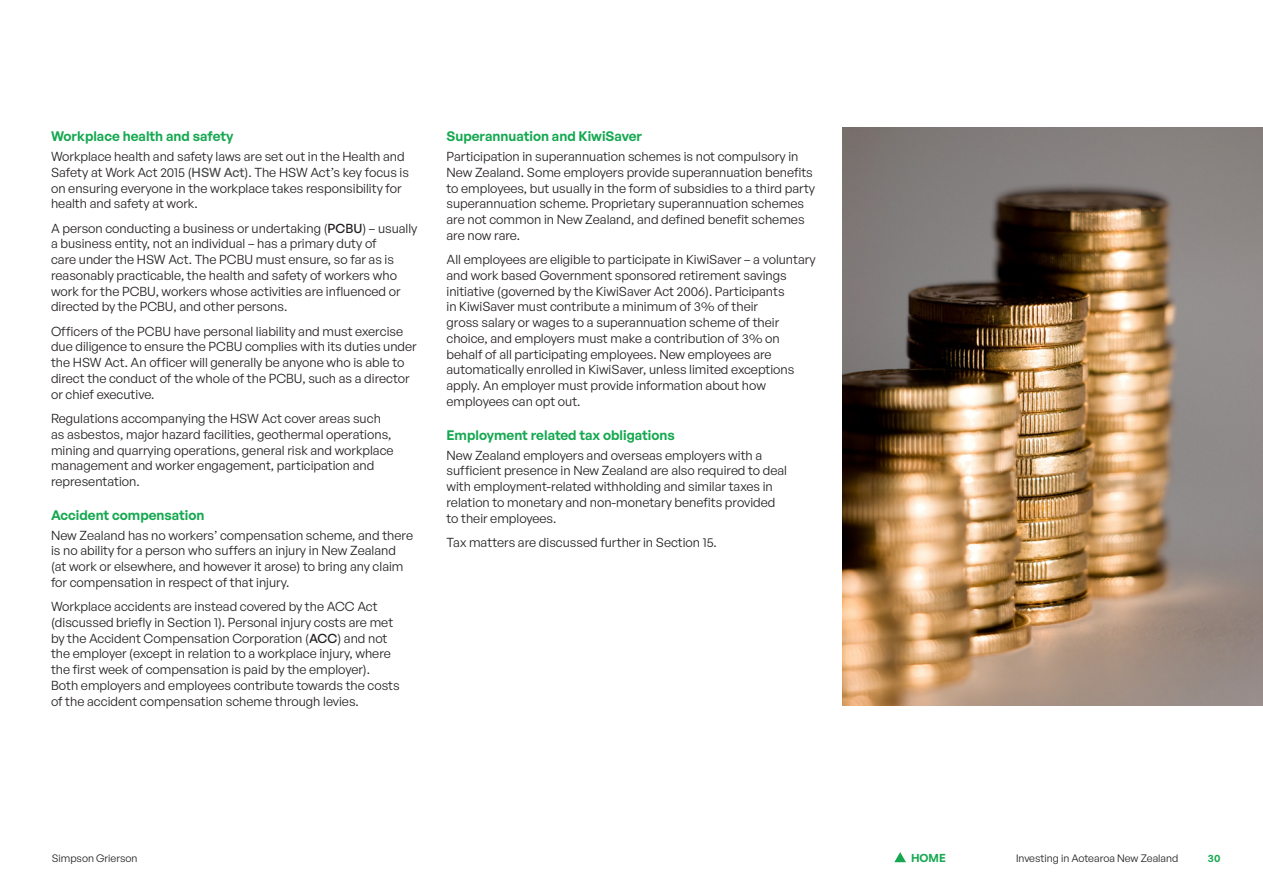
<style>
.page{position:relative;width:1263px;height:893px;background:#fff}
.page>*{position:absolute;margin:0;border:0;box-sizing:border-box;transform-origin:0 0}
.Body_Titles_-_Green{font:600 13.5px "General Sans";color:#15a850}
.Body_Copy{font:12.75px/15.8px "General Sans";color:#231f20}
.t1{font:600 11.25px "General Sans";color:#15a850}
.t2{font:10.5px "General Sans";color:#231f20}
.t3{font:600 10.5px "General Sans";color:#15a850}
.s1{font-weight:500;color:#4b4c4d}
.s2{font-weight:500}
</style>
<div class="page">
<img style="left:842px;top:128px;width:421px;height:577px">
<svg style="left:894px;top:852px;width:12px;height:10px"></svg>
<p class="Body_Titles_-_Green" style="left:51px;top:128px;width:184px">Workplace health and safety</p>
<p class="Body_Copy" style="left:51px;top:148px;width:359px">Workplace health and safety laws are set out in the Health and Safety at Work Act 2015 (<span class="s1">HSW Act</span>). The HSW Act’s key focus is on ensuring everyone in the workplace takes responsibility for health and safety at work.</p>
<p class="Body_Copy" style="left:51px;top:220px;width:368px">A person conducting a business or undertaking (<span class="s2">PCBU</span>) – usually a business entity, not an individual – has a primary duty of<br>care under the HSW Act. The PCBU must ensure, so far as is reasonably practicable, the health and safety of workers who work for the PCBU, workers whose activities are influenced or directed by the PCBU, and other persons.</p>
<p class="Body_Copy" style="left:51px;top:323px;width:367px">Officers of the PCBU have personal liability and must exercise due diligence to ensure the PCBU complies with its duties under the HSW Act. An officer will generally be anyone who is able to direct the conduct of the whole of the PCBU, such as a director or chief executive.</p>
<p class="Body_Copy" style="left:51px;top:410px;width:344px">Regulations accompanying the HSW Act cover areas such as asbestos, major hazard facilities, geothermal operations, mining and quarrying operations, general risk and workplace management and worker engagement, participation and representation.</p>
<p class="Body_Titles_-_Green" style="left:51px;top:506px;width:155px">Accident compensation</p>
<p class="Body_Copy" style="left:51px;top:527px;width:364px">New Zealand has no workers’ compensation scheme, and there is no ability for a person who suffers an injury in New Zealand (at work or elsewhere, and however it arose) to bring any claim for compensation in respect of that injury.</p>
<p class="Body_Copy" style="left:51px;top:598px;width:350px">Workplace accidents are instead covered by the ACC Act (discussed briefly in Section 1). Personal injury costs are met by the Accident Compensation Corporation (<span class="s2">ACC</span>) and not the employer (except in relation to a workplace injury, where the first week of compensation is paid by the employer).<br>Both employers and employees contribute towards the costs of the accident compensation scheme through levies.</p>
<p class="Body_Titles_-_Green" style="left:446px;top:128px;width:197px">Superannuation and KiwiSaver</p>
<p class="Body_Copy" style="left:446px;top:148px;width:370px">Participation in superannuation schemes is not compulsory in New Zealand. Some employers provide superannuation benefits to employees, but usually in the form of subsidies to a third party superannuation scheme. Proprietary superannuation schemes are not common in New Zealand, and defined benefit schemes are now rare.</p>
<p class="Body_Copy" style="left:446px;top:251px;width:371px">All employees are eligible to participate in KiwiSaver – a voluntary and work based Government sponsored retirement savings initiative (governed by the KiwiSaver Act 2006). Participants<br>in KiwiSaver must contribute a minimum of 3% of their<br>gross salary or wages to a superannuation scheme of their choice, and employers must make a contribution of 3% on behalf of all participating employees. New employees are automatically enrolled in KiwiSaver, unless limited exceptions apply. An employer must provide information about how employees can opt out.</p>
<p class="Body_Titles_-_Green" style="left:446px;top:426px;width:230px">Employment related tax obligations</p>
<p class="Body_Copy" style="left:446px;top:447px;width:342px">New Zealand employers and overseas employers with a sufficient presence in New Zealand are also required to deal with employment-related withholding and similar taxes in relation to monetary and non-monetary benefits provided to their employees.</p>
<p class="Body_Copy" style="left:446px;top:534px;width:272px">Tax matters are discussed further in Section 15.</p>
<p class="t2" style="left:52px;top:852px;width:87px">Simpson Grierson</p>
<p class="t1" style="left:911px;top:851px;width:36px">HOME</p>
<p class="t2" style="left:1016px;top:852px;width:164px">Investing in Aotearoa New Zealand</p>
<p class="t3" style="left:1208px;top:852px;width:14px">30</p>
</div>
